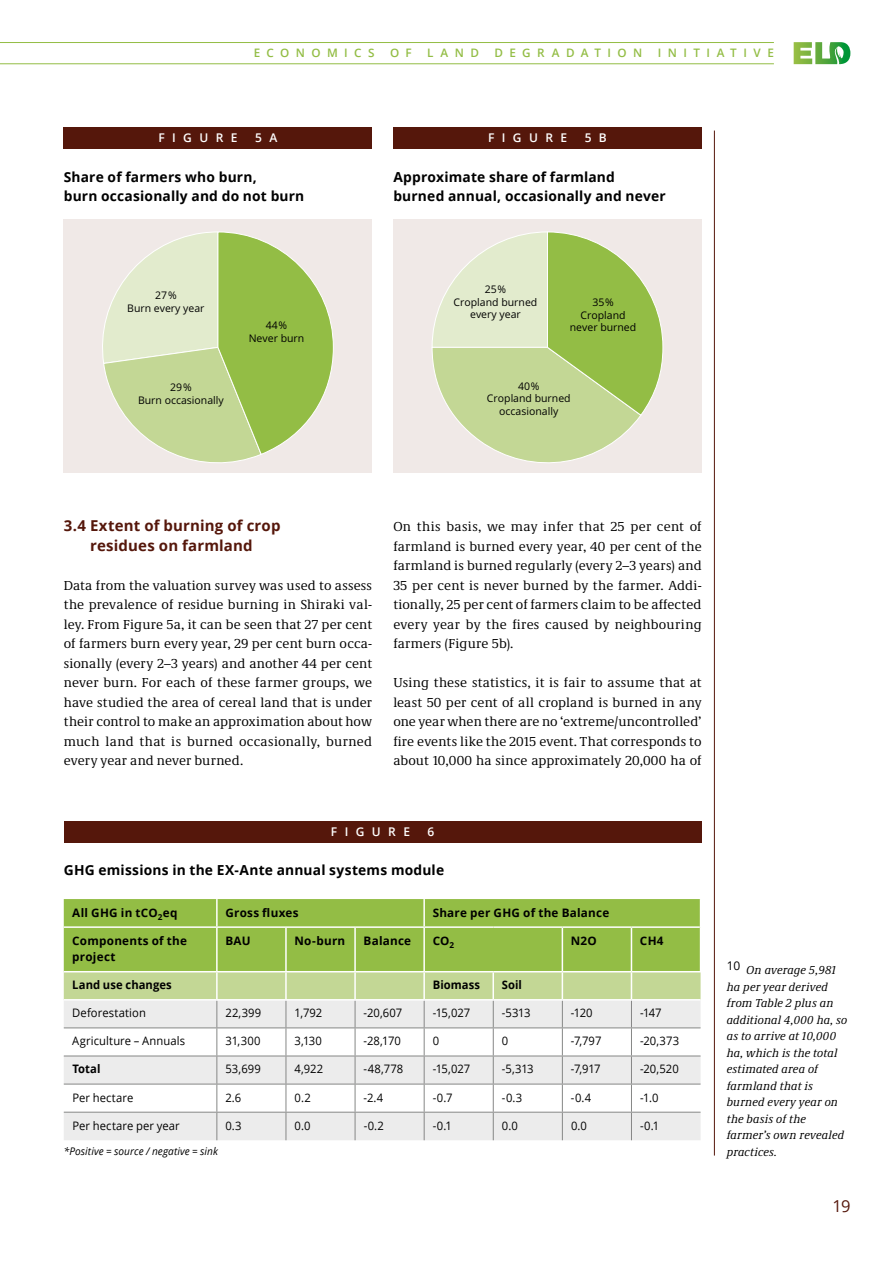
<style>
.page{position:relative;width:893px;height:1263px;background:#fff}
.page>*{position:absolute;margin:0;border:0;box-sizing:border-box;transform-origin:0 0}
.t1{font:16.5px "Open Sans";color:#55170b}
.t2{font:700 15px/19.5px "Open Sans";letter-spacing:.01em;color:#55170b;text-align:center}
.t3{font:700 13.8px/19.5px "Open Sans";letter-spacing:.015em;color:#000}
.t4{font:13.5px/19.5px "Demos Next Pro";letter-spacing:.015em;color:#000;text-align:justify}
.t5{font:italic 12px/16.5px "Demos Next Pro";letter-spacing:.015em;color:#000}
.t6{font:600 12px "Open Sans";letter-spacing:.615em;color:#fff}
.t7{font:11.7px "Open Sans";letter-spacing:.005em;color:#000;scale:.96 1}
.t8{font:700 11.7px/16.5px "Open Sans";letter-spacing:.02em;color:#000}
.t9{font:600 11.7px "Open Sans";letter-spacing:.55em;color:#93bd45}
.t10{font:700 11.7px "Open Sans";letter-spacing:.02em;color:#000;scale:.96 1}
.t11{font:10.5px/12.6px "Open Sans";color:#000;text-align:center}
.t12{font:italic 10.5px "Open Sans";letter-spacing:.005em;color:#000;scale:.96 1}
</style>
<div class="page">
<hr style="left:0;top:42px;width:774px;height:1px;background:#93bd45">
<hr style="left:0;top:63px;width:774px;height:1px;background:#93bd45">
<svg style="left:793px;top:42px;width:58px;height:23px"></svg>
<hr style="left:714px;top:131px;width:1px;height:1024px;background:#55170b">
<div style="left:64px;top:821px;width:638px;height:21px;background:#55170b"></div>
<div style="left:64px;top:899px;width:636px;height:72px;background:#93bd45"></div>
<hr style="left:216px;top:899px;width:2px;height:27px;background:#fff">
<hr style="left:423px;top:899px;width:2px;height:27px;background:#fff">
<hr style="left:216px;top:928px;width:2px;height:43px;background:#fff">
<hr style="left:285px;top:928px;width:2px;height:43px;background:#fff">
<hr style="left:354px;top:928px;width:2px;height:43px;background:#fff">
<hr style="left:423px;top:928px;width:2px;height:43px;background:#fff">
<hr style="left:562px;top:928px;width:1px;height:43px;background:#fff">
<hr style="left:631px;top:928px;width:1px;height:43px;background:#fff">
<hr style="left:64px;top:926px;width:153px;height:2px;background:#fff">
<hr style="left:217px;top:926px;width:69px;height:2px;background:#fff">
<hr style="left:286px;top:926px;width:69px;height:2px;background:#fff">
<hr style="left:355px;top:926px;width:69px;height:2px;background:#fff">
<hr style="left:424px;top:926px;width:69px;height:2px;background:#fff">
<hr style="left:493px;top:926px;width:69px;height:2px;background:#fff">
<hr style="left:562px;top:926px;width:69px;height:2px;background:#fff">
<hr style="left:631px;top:926px;width:69px;height:2px;background:#fff">
<svg style="left:64px;top:972px;width:637px;height:168px"></svg>
<div style="left:64px;top:220px;width:308px;height:253px;background:#f0e9e7"></div>
<svg style="left:102px;top:231px;width:232px;height:232px"></svg>
<div style="left:64px;top:128px;width:308px;height:21px;background:#55170b"></div>
<div style="left:393px;top:220px;width:309px;height:253px;background:#f0e9e7"></div>
<svg style="left:431px;top:231px;width:232px;height:232px"></svg>
<div style="left:393px;top:128px;width:309px;height:21px;background:#55170b"></div>
<p class="t9" style="left:254px;top:45px;width:122px">ECONOMICS</p>
<p class="t9" style="left:390px;top:45px;width:23px">O F</p>
<p class="t9" style="left:427px;top:45px;width:53px">LAND</p>
<p class="t9" style="left:494px;top:45px;width:149px">DEGRADATION</p>
<p class="t9" style="left:658px;top:45px;width:118px">INITIATIVE</p>
<p class="t6" style="left:158px;top:130px;width:81px">FIGURE</p>
<p class="t6" style="left:255px;top:130px;width:24px">5 A</p>
<p class="t3" style="left:64px;top:167px;width:242px">Share of farmers who burn,<br>burn occasionally and do not burn</p>
<p class="t11" style="left:127px;top:289px;width:79px">27%<br>Burn every year</p>
<p class="t11" style="left:138px;top:381px;width:87px">29%<br>Burn occasionally</p>
<p class="t11" style="left:249px;top:319px;width:57px">44%<br>Never burn</p>
<p class="t6" style="left:488px;top:130px;width:81px">FIGURE</p>
<p class="t6" style="left:585px;top:130px;width:24px">5 B</p>
<p class="t3" style="left:393px;top:167px;width:274px">Approximate share of farmland burned annual, occasionally and never</p>
<p class="t11" style="left:454px;top:283px;width:85px">25%<br>Cropland burned every year</p>
<p class="t11" style="left:570px;top:296px;width:68px">35%<br>Cropland never burned</p>
<p class="t11" style="left:487px;top:379px;width:85px">40%<br>Cropland burned occasionally</p>
<p class="t2" style="left:64px;top:516px;width:218px">3.4 Extent of burning of crop residues on farmland</p>
<p class="t4" style="left:64px;top:575px;width:310px">Data from the valuation survey was used to assess the prevalence of residue burning in Shiraki val&shy;ley. From Figure 5a, it can be seen that 27 per cent of farmers burn every year, 29 per cent burn occa&shy;sionally (every 2–3 years) and another 44 per cent never burn. For each of these farmer groups, we have studied the area of cereal land that is under their control to make an approximation about how much land that is burned occasionally, burned every year and never burned.</p>
<p class="t4" style="left:393px;top:516px;width:310px">On this basis, we may infer that 25 per cent of farmland is burned every year, 40 per cent of the farmland is burned regularly (every 2–3 years) and 35 per cent is never burned by the farmer. Addi&shy;tionally, 25 per cent of farmers claim to be affected every year by the fires caused by neighbouring farmers (Figure 5b).</p>
<p class="t4" style="left:393px;top:672px;width:310px">Using these statistics, it is fair to assume that at least 50 per cent of all cropland is burned in any one year when there are no ‘extreme/uncontrolled’ fire events like the 2015 event. That corresponds to about 10,000 ha since approximately 20,000 ha of</p>
<p class="t6" style="left:331px;top:823px;width:81px">FIGURE</p>
<p class="t6" style="left:428px;top:823px;width:8px">6</p>
<p class="t3" style="left:64px;top:860px;width:382px">GHG emissions in the EX-Ante annual systems module</p>
<p class="t8" style="left:72px;top:904px;width:107px">All GHG in tCO<sub>2</sub>eq</p>
<p class="t8" style="left:225px;top:904px;width:75px">Gross fluxes</p>
<p class="t8" style="left:433px;top:904px;width:178px">Share per GHG of the Balance</p>
<p class="t8" style="left:72px;top:932px;width:116px">Components of the project</p>
<p class="t8" style="left:225px;top:932px;width:27px">BAU</p>
<p class="t8" style="left:294px;top:932px;width:52px">No-burn</p>
<p class="t8" style="left:364px;top:932px;width:49px">Balance</p>
<p class="t8" style="left:433px;top:932px;width:23px">CO<sub>2</sub></p>
<p class="t8" style="left:571px;top:932px;width:28px">N2O</p>
<p class="t8" style="left:640px;top:932px;width:25px">CH4</p>
<p class="t10" style="left:72px;top:977px;width:105px">Land use changes</p>
<p class="t10" style="left:433px;top:977px;width:51px">Biomass</p>
<p class="t10" style="left:502px;top:977px;width:23px">Soil</p>
<p class="t7" style="left:72px;top:1005px;width:78px">Deforestation</p>
<p class="t7" style="left:225px;top:1005px;width:39px">22,399</p>
<p class="t7" style="left:294px;top:1005px;width:30px">1,792</p>
<p class="t7" style="left:364px;top:1005px;width:42px">-20,607</p>
<p class="t7" style="left:433px;top:1005px;width:41px">-15,027</p>
<p class="t7" style="left:502px;top:1005px;width:31px">-5313</p>
<p class="t7" style="left:571px;top:1005px;width:24px">-120</p>
<p class="t7" style="left:640px;top:1005px;width:24px">-147</p>
<p class="t7" style="left:72px;top:1033px;width:119px">Agriculture – Annuals</p>
<p class="t7" style="left:225px;top:1033px;width:38px">31,300</p>
<p class="t7" style="left:294px;top:1033px;width:30px">3,130</p>
<p class="t7" style="left:364px;top:1033px;width:40px">-28,170</p>
<p class="t7" style="left:433px;top:1033px;width:8px">0</p>
<p class="t7" style="left:502px;top:1033px;width:8px">0</p>
<p class="t7" style="left:571px;top:1033px;width:33px">-7,797</p>
<p class="t7" style="left:640px;top:1033px;width:42px">-20,373</p>
<p class="t10" style="left:72px;top:1061px;width:31px">Total</p>
<p class="t7" style="left:225px;top:1061px;width:38px">53,699</p>
<p class="t7" style="left:295px;top:1061px;width:31px">4,922</p>
<p class="t7" style="left:364px;top:1061px;width:43px">-48,778</p>
<p class="t7" style="left:433px;top:1061px;width:41px">-15,027</p>
<p class="t7" style="left:502px;top:1061px;width:35px">-5,313</p>
<p class="t7" style="left:571px;top:1061px;width:33px">-7,917</p>
<p class="t7" style="left:640px;top:1061px;width:42px">-20,520</p>
<p class="t7" style="left:72px;top:1089px;width:65px">Per hectare</p>
<p class="t7" style="left:225px;top:1089px;width:18px">2.6</p>
<p class="t7" style="left:295px;top:1089px;width:18px">0.2</p>
<p class="t7" style="left:364px;top:1089px;width:22px">-2.4</p>
<p class="t7" style="left:433px;top:1089px;width:22px">-0.7</p>
<p class="t7" style="left:502px;top:1089px;width:23px">-0.3</p>
<p class="t7" style="left:571px;top:1089px;width:23px">-0.4</p>
<p class="t7" style="left:640px;top:1089px;width:21px">-1.0</p>
<p class="t7" style="left:72px;top:1117px;width:113px">Per hectare per year</p>
<p class="t7" style="left:225px;top:1117px;width:18px">0.3</p>
<p class="t7" style="left:295px;top:1117px;width:18px">0.0</p>
<p class="t7" style="left:364px;top:1117px;width:23px">-0.2</p>
<p class="t7" style="left:433px;top:1117px;width:22px">-0.1</p>
<p class="t7" style="left:502px;top:1117px;width:18px">0.0</p>
<p class="t7" style="left:571px;top:1117px;width:18px">0.0</p>
<p class="t7" style="left:640px;top:1117px;width:22px">-0.1</p>
<p class="t12" style="left:64px;top:1144px;width:162px">*Positive = source / negative = sink</p>
<p class="t5" style="left:727px;top:961px;width:122px"><sup>10</sup> On average 5,981 ha per year derived from Table 2 plus an additional 4,000 ha, so as to arrive at 10,000 ha, which is the total estimated area of farmland that is burned every year on the basis of the farmer’s own revealed practices.</p>
<p class="t1" style="left:832px;top:1194px;width:19px">19</p>
</div>
